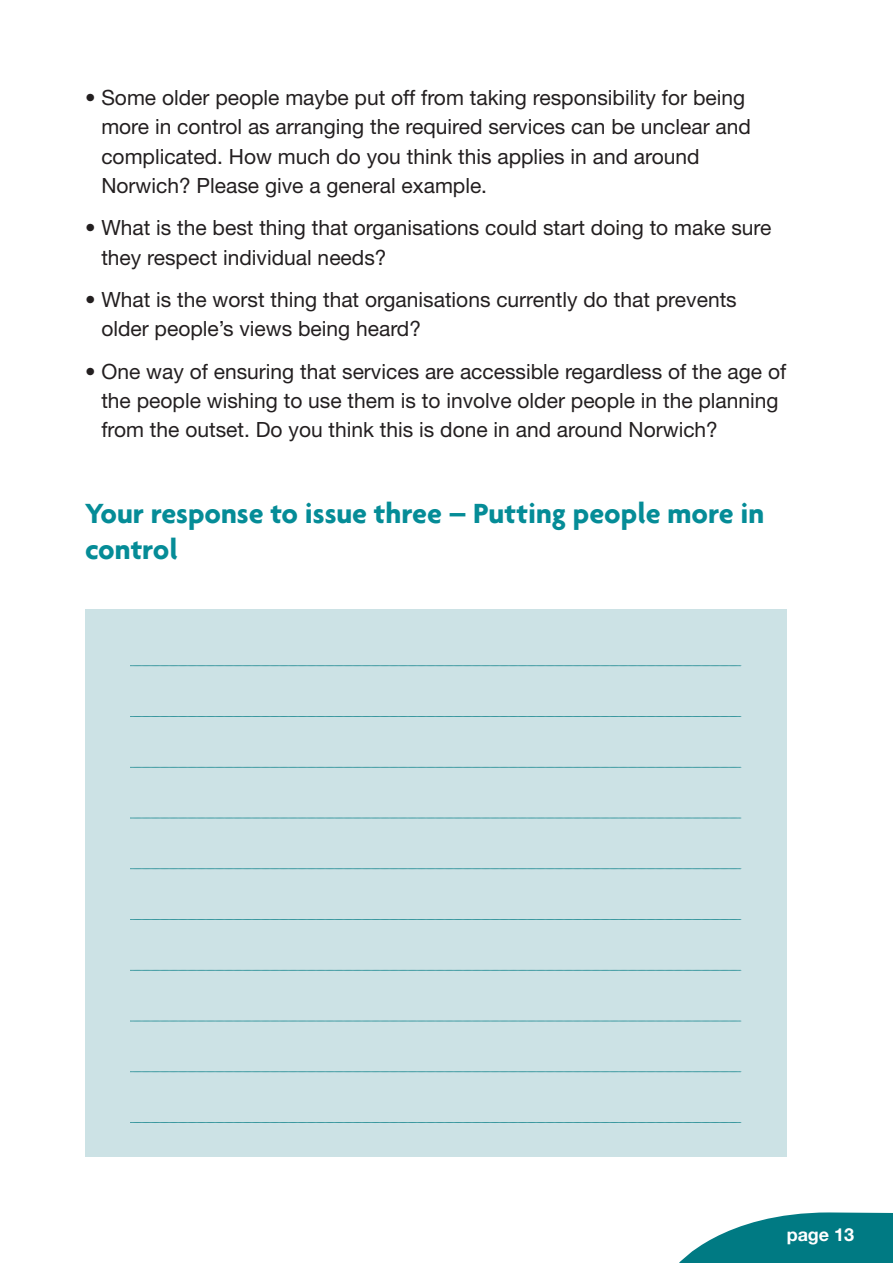
<style>
.page{position:relative;width:893px;height:1263px;background:#fff}
.page>*{position:absolute;margin:0;border:0;box-sizing:border-box;transform-origin:0 0}
.t1{font:700 30px/36px "Agenda";color:#058c97}
.t2{font:21px/29.4px "Helvetica Neue";color:#231f20}
.t3{font:700 18px "Helvetica Neue";color:#fff}
</style>
<div class="page">
<svg style="left:679px;top:1212px;width:214px;height:51px"></svg>
<div style="left:85px;top:609px;width:702px;height:548px;background:#cce2e5"></div>
<svg style="left:130px;top:665px;width:612px;height:1px"></svg>
<svg style="left:130px;top:716px;width:612px;height:1px"></svg>
<svg style="left:130px;top:767px;width:612px;height:1px"></svg>
<svg style="left:130px;top:818px;width:612px;height:1px"></svg>
<svg style="left:130px;top:868px;width:612px;height:1px"></svg>
<svg style="left:130px;top:919px;width:612px;height:1px"></svg>
<svg style="left:130px;top:970px;width:612px;height:1px"></svg>
<svg style="left:130px;top:1021px;width:612px;height:1px"></svg>
<svg style="left:130px;top:1071px;width:612px;height:1px"></svg>
<svg style="left:130px;top:1122px;width:612px;height:1px"></svg>
<p class="t2" style="left:101px;top:85px;width:651px;text-indent:-16px">• Some older people maybe put off from taking responsibility for being more in control as arranging the required services can be unclear and complicated. How much do you think this applies in and around Norwich? Please give a general example.</p>
<p class="t2" style="left:101px;top:215px;width:672px;text-indent:-16px">• What is the best thing that organisations could start doing to make sure they respect individual needs?</p>
<p class="t2" style="left:101px;top:287px;width:637px;text-indent:-16px">• What is the worst thing that organisations currently do that prevents older people’s views being heard?</p>
<p class="t2" style="left:101px;top:359px;width:686px;text-indent:-16px">• One way of ensuring that services are accessible regardless of the age of the people wishing to use them is to involve older people in the planning from the outset. Do you think this is done in and around Norwich?</p>
<h1 class="t1" style="left:85px;top:498px;width:681px">Your response to issue three – Putting people more in control</h1>
<p class="t3" style="left:787px;top:1228px;width:69px">page 13</p>
</div>
